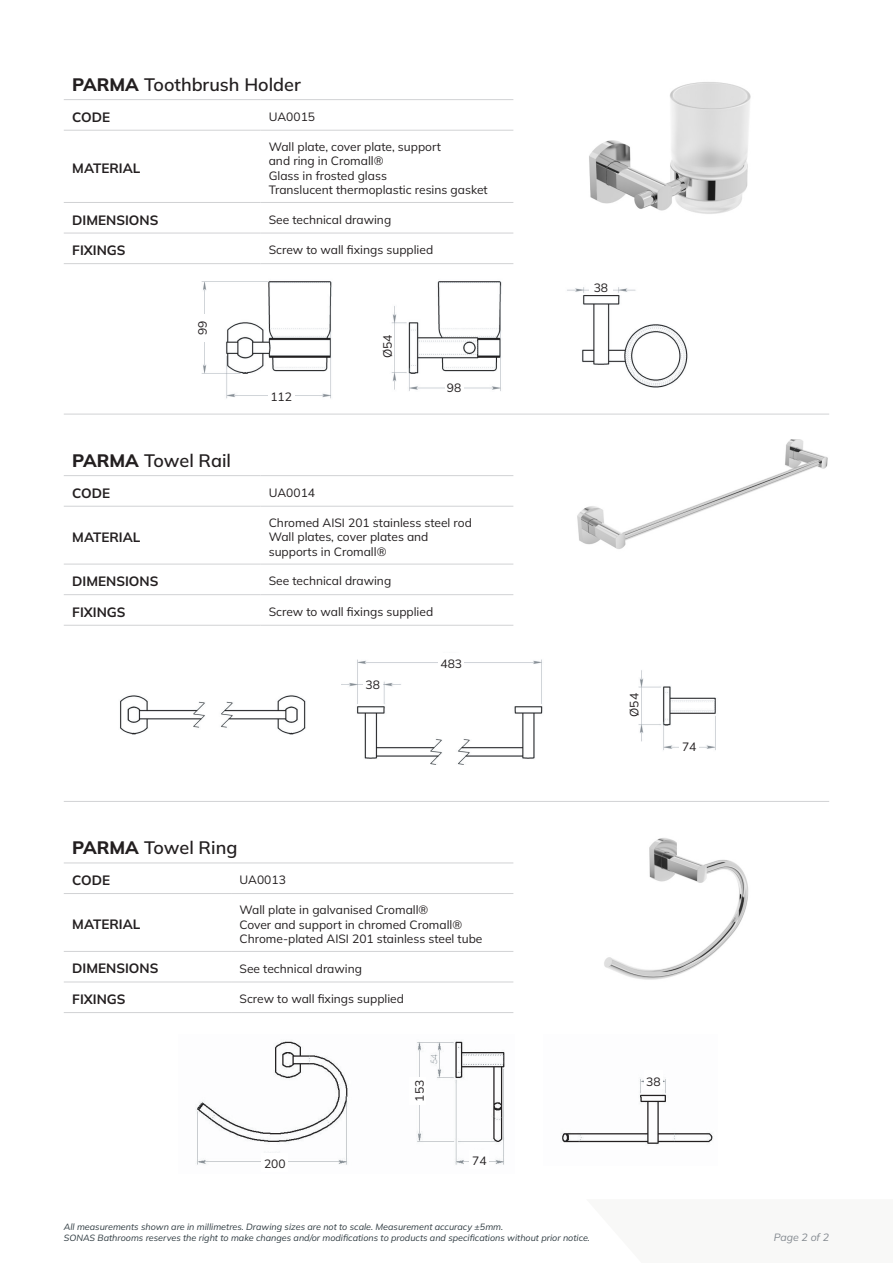
<style>
.page{position:relative;width:893px;height:1263px;background:#fff}
.page>*{position:absolute;margin:0;border:0;box-sizing:border-box;transform-origin:0 0}
.t1{font:600 18px "Mulish";color:#231f20}
.t2{font:700 13.5px "Mulish";color:#231f20}
.t3{font:12px/14.4px "Mulish";color:#231f20}
.t4{font:italic 10.5px "Mulish";letter-spacing:-.005em;color:#848a90}
.t5{font:italic 9px/10.5px "Mulish";color:#2f3b41}
.s1{font-weight:800}
</style>
<div class="page">
<img style="left:567px;top:287px;width:121px;height:101px">
<img style="left:201px;top:281px;width:301px;height:118px">
<div style="left:589px;top:278px;width:23px;height:16px;background:#fff"></div>
<div style="left:445px;top:377px;width:18px;height:18px;background:#fff"></div>
<div style="left:268px;top:382px;width:26px;height:25px;background:#fff"></div>
<div style="left:378px;top:328px;width:16px;height:36px;background:#fff"></div>
<div style="left:193px;top:314px;width:16px;height:28px;background:#fff"></div>
<img style="left:120px;top:695px;width:186px;height:40px">
<img style="left:342px;top:659px;width:201px;height:106px">
<img style="left:638px;top:670px;width:78px;height:80px">
<div style="left:438px;top:653px;width:26px;height:19px;background:#fff"></div>
<div style="left:363px;top:673px;width:20px;height:19px;background:#fff"></div>
<div style="left:679px;top:736px;width:20px;height:18px;background:#fff"></div>
<div style="left:624px;top:691px;width:17px;height:28px;background:#fff"></div>
<img style="left:195px;top:1041px;width:310px;height:124px">
<img style="left:561px;top:1079px;width:152px;height:66px">
<div style="left:644px;top:1070px;width:19px;height:19px;background:#fff"></div>
<div style="left:470px;top:1150px;width:19px;height:18px;background:#fff"></div>
<div style="left:261px;top:1153px;width:27px;height:18px;background:#fff"></div>
<div style="left:409px;top:1077px;width:17px;height:27px;background:#fff"></div>
<img style="left:577px;top:440px;width:251px;height:109px">
<hr style="left:64px;top:475px;width:196px;height:1px;background:#d1d2d4">
<hr style="left:260px;top:475px;width:253px;height:1px;background:#d1d2d4">
<hr style="left:64px;top:506px;width:196px;height:1px;background:#d1d2d4">
<hr style="left:260px;top:506px;width:253px;height:1px;background:#d1d2d4">
<hr style="left:64px;top:625px;width:196px;height:1px;background:#d1d2d4">
<hr style="left:260px;top:625px;width:253px;height:1px;background:#d1d2d4">
<hr style="left:64px;top:564px;width:196px;height:1px;background:#d1d2d4">
<hr style="left:260px;top:564px;width:253px;height:1px;background:#d1d2d4">
<hr style="left:64px;top:594px;width:196px;height:1px;background:#d1d2d4">
<hr style="left:260px;top:594px;width:253px;height:1px;background:#d1d2d4">
<hr style="left:64px;top:99px;width:196px;height:1px;background:#d1d2d4">
<hr style="left:260px;top:99px;width:253px;height:1px;background:#d1d2d4">
<hr style="left:64px;top:130px;width:196px;height:1px;background:#d1d2d4">
<hr style="left:260px;top:130px;width:253px;height:1px;background:#d1d2d4">
<hr style="left:64px;top:263px;width:196px;height:1px;background:#d1d2d4">
<hr style="left:260px;top:263px;width:253px;height:1px;background:#d1d2d4">
<hr style="left:64px;top:202px;width:196px;height:1px;background:#d1d2d4">
<hr style="left:260px;top:202px;width:253px;height:1px;background:#d1d2d4">
<hr style="left:64px;top:233px;width:196px;height:1px;background:#d1d2d4">
<hr style="left:260px;top:233px;width:253px;height:1px;background:#d1d2d4">
<img style="left:589px;top:82px;width:162px;height:132px">
<hr style="left:64px;top:414px;width:765px;height:1px;background:#d1d2d4">
<hr style="left:64px;top:801px;width:765px;height:1px;background:#d1d2d4">
<hr style="left:64px;top:863px;width:167px;height:1px;background:#d1d2d4">
<hr style="left:231px;top:863px;width:282px;height:1px;background:#d1d2d4">
<hr style="left:64px;top:893px;width:167px;height:1px;background:#d1d2d4">
<hr style="left:231px;top:893px;width:282px;height:1px;background:#d1d2d4">
<hr style="left:64px;top:1012px;width:167px;height:1px;background:#d1d2d4">
<hr style="left:231px;top:1012px;width:282px;height:1px;background:#d1d2d4">
<hr style="left:64px;top:951px;width:167px;height:1px;background:#d1d2d4">
<hr style="left:231px;top:951px;width:282px;height:1px;background:#d1d2d4">
<hr style="left:64px;top:982px;width:167px;height:1px;background:#d1d2d4">
<hr style="left:231px;top:982px;width:282px;height:1px;background:#d1d2d4">
<img style="left:604px;top:838px;width:145px;height:142px">
<h1 class="t1" style="left:72px;top:77px;width:230px"><span class="s1">PARMA</span> Toothbrush Holder</h1>
<p class="t2" style="left:72px;top:109px;width:39px">CODE</p>
<p class="t3" style="left:269px;top:111px;width:48px">UA0015</p>
<p class="t2" style="left:72px;top:161px;width:70px">MATERIAL</p>
<p class="t3" style="left:269px;top:139px;width:220px">Wall plate, cover plate, support<br>and ring in Cromall®<br>Glass in frosted glass<br>Translucent thermoplastic resins gasket</p>
<p class="t2" style="left:72px;top:212px;width:88px">DIMENSIONS</p>
<p class="t3" style="left:269px;top:213px;width:124px">See technical drawing</p>
<p class="t2" style="left:72px;top:243px;width:55px">FIXINGS</p>
<p class="t3" style="left:269px;top:243px;width:166px">Screw to wall fixings supplied</p>
<p class="t3" style="left:196px;top:335px;width:16px;rotate:-90deg">99</p>
<p class="t3" style="left:270px;top:390px;width:23px">112</p>
<p class="t3" style="left:381px;top:358px;width:25px;rotate:-90deg">Ø54</p>
<p class="t3" style="left:447px;top:382px;width:16px">98</p>
<h1 class="t1" style="left:72px;top:453px;width:160px"><span class="s1">PARMA</span> Towel Rail</h1>
<p class="t2" style="left:72px;top:485px;width:39px">CODE</p>
<p class="t3" style="left:269px;top:487px;width:48px">UA0014</p>
<p class="t2" style="left:72px;top:529px;width:70px">MATERIAL</p>
<p class="t3" style="left:269px;top:515px;width:205px">Chromed AISI 201 stainless steel rod<br>Wall plates, cover plates and supports in Cromall®</p>
<p class="t2" style="left:72px;top:574px;width:88px">DIMENSIONS</p>
<p class="t3" style="left:269px;top:575px;width:124px">See technical drawing</p>
<p class="t2" style="left:72px;top:604px;width:55px">FIXINGS</p>
<p class="t3" style="left:269px;top:604px;width:166px">Screw to wall fixings supplied</p>
<p class="t3" style="left:365px;top:678px;width:16px">38</p>
<p class="t3" style="left:441px;top:658px;width:23px">483</p>
<h1 class="t1" style="left:72px;top:841px;width:167px"><span class="s1">PARMA</span> Towel Ring</h1>
<p class="t2" style="left:72px;top:872px;width:39px">CODE</p>
<p class="t3" style="left:240px;top:874px;width:48px">UA0013</p>
<p class="t2" style="left:72px;top:917px;width:70px">MATERIAL</p>
<p class="t3" style="left:240px;top:902px;width:244px">Wall plate in galvanised Cromall®<br>Cover and support in chromed Cromall®<br>Chrome-plated AISI 201 stainless steel tube</p>
<p class="t2" style="left:72px;top:961px;width:88px">DIMENSIONS</p>
<p class="t3" style="left:240px;top:962px;width:124px">See technical drawing</p>
<p class="t2" style="left:72px;top:991px;width:55px">FIXINGS</p>
<p class="t3" style="left:240px;top:991px;width:166px">Screw to wall fixings supplied</p>
<p class="t3" style="left:413px;top:1101px;width:23px;rotate:-90deg">153</p>
<p class="t3" style="left:264px;top:1158px;width:23px">200</p>
<p class="t3" style="left:472px;top:1155px;width:16px">74</p>
<p class="t3" style="left:594px;top:282px;width:16px">38</p>
<p class="t3" style="left:628px;top:717px;width:25px;rotate:-90deg">Ø54</p>
<p class="t3" style="left:682px;top:741px;width:16px">74</p>
<p class="t3" style="left:646px;top:1075px;width:16px">38</p>
<p class="t5" style="left:64px;top:1223px;width:528px">All measurements shown are in millimetres. Drawing sizes are not to scale. Measurement accuracy ±5mm.<br>SONAS Bathrooms reserves the right to make changes and/or modifications to products and specifications without prior notice.</p>
<p class="t4" style="left:774px;top:1233px;width:57px">Page 2 of 2</p>
</div>
